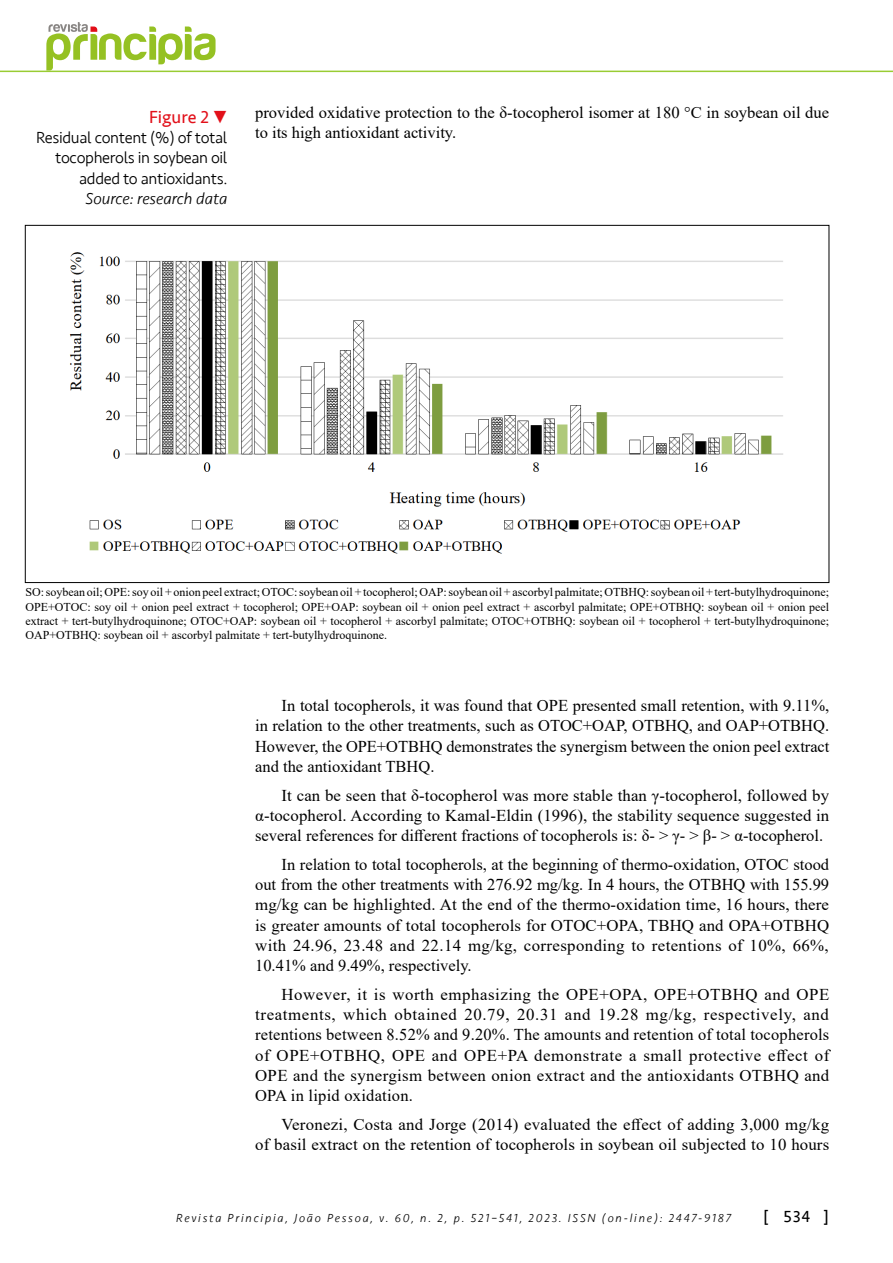
<style>
.page{position:relative;width:893px;height:1263px;background:#fff}
.page>*{position:absolute;margin:0;border:0;box-sizing:border-box;transform-origin:0 0}
.t1{font:18px "Seravek";color:#e2101a}
.t2{font:16.5px/20.2px "Times New Roman";color:#000;text-align:justify}
.t3{font:300 16.5px/20.2px "Seravek";letter-spacing:-.02em;color:#000;text-align:right}
.t4{font:italic 300 16.5px "Seravek";color:#000}
.t5{font:16.5px "Seravek";color:#000}
.t6{font:12px/14.4px "Times New Roman";color:#000;text-align:justify}
.t7{font:italic 300 12px "Seravek";letter-spacing:.15em;color:#000}
</style>
<div class="page">
<hr style="left:0;top:71px;width:893px;height:1px;background:#9c3">
<img style="left:69px;top:252px;width:714px;height:302px">
<svg style="left:46px;top:22px;width:170px;height:49px"></svg>
<p class="t1" style="left:149px;top:103px;width:80px">Figure 2 •</p>
<p class="t3" style="left:36px;top:128px;width:193px">Residual content (%) of total tocopherols in soybean oil added to antioxidants.</p>
<p class="t4" style="left:86px;top:189px;width:143px">Source: research data</p>
<p class="t2" style="left:255px;top:102px;width:575px">provided oxidative protection to the δ-tocopherol isomer at 180 °C in soybean oil due to its high antioxidant activity.</p>
<p class="t6" style="left:26px;top:585px;width:805px">SO: soybean oil; OPE: soy oil + onion peel extract; OTOC: soybean oil + tocopherol; OAP: soybean oil + ascorbyl palmitate; OTBHQ: soybean oil + tert-butylhydroquinone; OPE+OTOC: soy oil + onion peel extract + tocopherol; OPE+OAP: soybean oil + onion peel extract + ascorbyl palmitate; OPE+OTBHQ: soybean oil + onion peel extract + tert-butylhydroquinone; OTOC+OAP: soybean oil + tocopherol + ascorbyl palmitate; OTOC+OTBHQ: soybean oil + tocopherol + tert-butylhydroquinone; OAP+OTBHQ: soybean oil + ascorbyl palmitate + tert-butylhydroquinone.</p>
<p class="t2" style="left:255px;top:695px;width:576px;text-indent:26px">In total tocopherols, it was found that OPE presented small retention, with 9.11%, in relation to the other treatments, such as OTOC+OAP, OTBHQ, and OAP+OTBHQ.<br>However, the OPE+OTBHQ demonstrates the synergism between the onion peel extract and the antioxidant TBHQ.</p>
<p class="t2" style="left:255px;top:784px;width:576px;text-indent:26px">It can be seen that δ-tocopherol was more stable than γ-tocopherol, followed by α-tocopherol. According to Kamal-Eldin (1996), the stability sequence suggested in several references for different fractions of tocopherols is: δ- &gt; γ- &gt; β- &gt; α-tocopherol.</p>
<p class="t2" style="left:255px;top:854px;width:576px;text-indent:26px">In relation to total tocopherols, at the beginning of thermo-oxidation, OTOC stood out from the other treatments with 276.92 mg/kg. In 4 hours, the OTBHQ with 155.99 mg/kg can be highlighted. At the end of the thermo-oxidation time, 16 hours, there is greater amounts of total tocopherols for OTOC+OPA, TBHQ and OPA+OTBHQ with 24.96, 23.48 and 22.14 mg/kg, corresponding to retentions of 10%, 66%, 10.41% and 9.49%, respectively.</p>
<p class="t2" style="left:255px;top:984px;width:576px;text-indent:26px">However, it is worth emphasizing the OPE+OPA, OPE+OTBHQ and OPE treatments, which obtained 20.79, 20.31 and 19.28 mg/kg, respectively, and retentions between 8.52% and 9.20%. The amounts and retention of total tocopherols of OPE+OTBHQ, OPE and OPE+PA demonstrate a small protective effect of OPE and the synergism between onion extract and the antioxidants OTBHQ and OPA in lipid oxidation.</p>
<p class="t2" style="left:255px;top:1114px;width:576px;text-align:right">Veronezi, Costa and Jorge (2014) evaluated the effect of adding 3,000 mg/kg<br>of basil extract on the retention of tocopherols in soybean oil subjected to 10 hours</p>
<p class="t7" style="left:176px;top:1211px;width:556px">Revista Principia, João Pessoa, v. 60, n. 2, p. 521–541, 2023. ISSN (on-line): 2447-9187</p>
<p class="t5" style="left:763px;top:1204px;width:68px">[ 534 ]</p>
</div>
